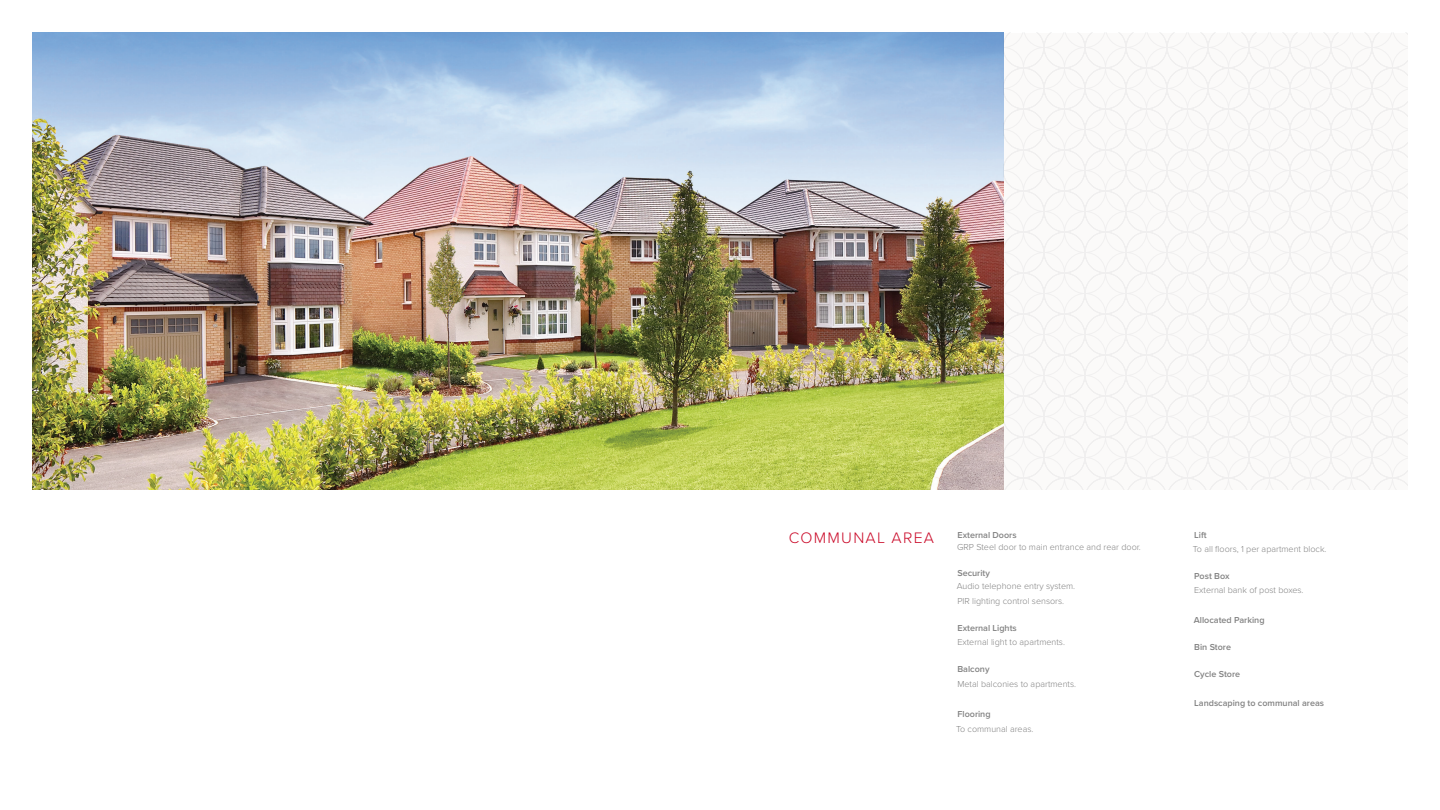
<style>
.page{position:relative;width:1440px;height:810px;background:#fff}
.page>*{position:absolute;margin:0;border:0;box-sizing:border-box;transform-origin:0 0}
.t1{font:300 15.75px "Proxima Nova";letter-spacing:.08em;color:#ca0928}
.Spec_Body_Copy{font:300 9px "Proxima Nova";color:#828282}
.Spec_Heading_Alt{font:600 9px "Proxima Nova";color:#828282}
.Spec_Heading{font:300 9px/12px "Proxima Nova";color:#828282}
.Spec_Body_Copy-2{font:600 9px "Proxima Nova";color:#828282}
.s1{font-weight:600}
</style>
<div class="page">
<img style="left:33px;top:33px;width:970px;height:456px">
<div style="left:1003px;top:33px;width:405px;height:456px;background:#fbfaf9"></div>
<p class="t1" style="left:789px;top:526px;width:147px">COMMUNAL AREA</p>
<p class="Spec_Heading" style="left:957px;top:528px;width:185px"><span class="s1">External Doors<br></span>GRP Steel door to main entrance and rear door.</p>
<p class="Spec_Heading_Alt" style="left:957px;top:566px;width:34px">Security</p>
<p class="Spec_Body_Copy" style="left:957px;top:580px;width:120px">Audio telephone entry system.</p>
<p class="Spec_Body_Copy" style="left:957px;top:595px;width:108px">PIR lighting control sensors.</p>
<p class="Spec_Heading_Alt" style="left:957px;top:622px;width:61px">External Lights</p>
<p class="Spec_Body_Copy" style="left:957px;top:636px;width:109px">External light to apartments.</p>
<p class="Spec_Heading_Alt" style="left:957px;top:663px;width:34px">Balcony</p>
<p class="Spec_Body_Copy" style="left:957px;top:677px;width:120px">Metal balconies to apartments.</p>
<p class="Spec_Body_Copy-2" style="left:957px;top:707px;width:35px">Flooring</p>
<p class="Spec_Body_Copy" style="left:956px;top:722px;width:79px">To communal areas.</p>
<p class="Spec_Heading_Alt" style="left:1194px;top:528px;width:14px">Lift</p>
<p class="Spec_Body_Copy" style="left:1193px;top:542px;width:135px">To all floors, 1 per apartment block.</p>
<p class="Spec_Heading_Alt" style="left:1194px;top:569px;width:37px">Post Box</p>
<p class="Spec_Body_Copy" style="left:1194px;top:584px;width:111px">External bank of post boxes.</p>
<p class="Spec_Body_Copy-2" style="left:1194px;top:614px;width:72px">Allocated Parking</p>
<p class="Spec_Heading_Alt" style="left:1194px;top:641px;width:38px">Bin Store</p>
<p class="Spec_Heading_Alt" style="left:1194px;top:667px;width:48px">Cycle Store</p>
<p class="Spec_Body_Copy-2" style="left:1194px;top:696px;width:131px">Landscaping to communal areas</p>
</div>
